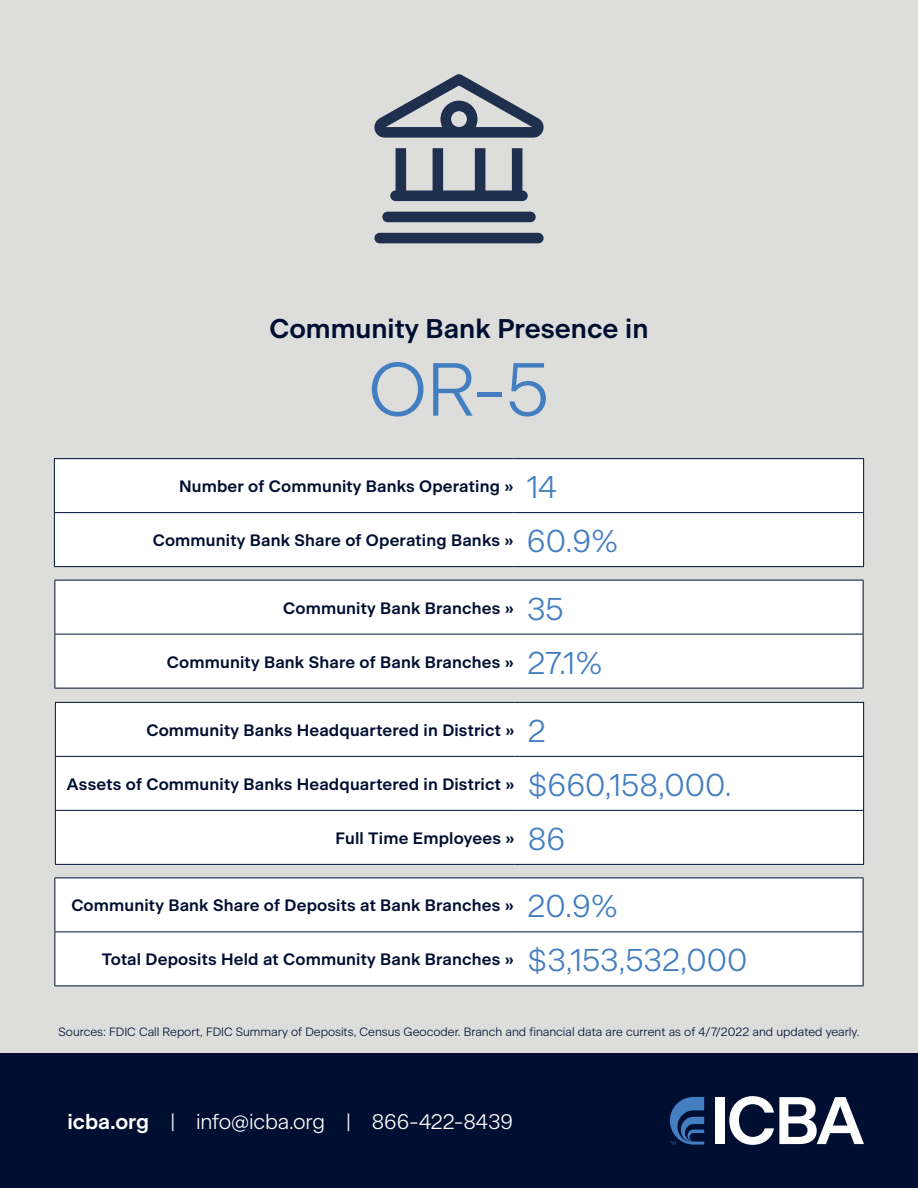
<style>
.page{position:relative;width:918px;height:1188px;background:#fff}
.page>*{position:absolute;margin:0;border:0;box-sizing:border-box;transform-origin:0 0}
.state{font:300 75px "Beausite Classic";color:#437ec1}
.stat{font:300 31.5px "Beausite Classic";color:#437ec1}
.heading{font:600 27px "Beausite Classic";color:#000e31}
.t1{font:300 21px "Beausite Classic";letter-spacing:-.005em;color:#fff}
.stat_text{font:600 16.5px "Beausite Classic";letter-spacing:.01em;color:#000e31}
.t2{font:300 12px "Beausite Classic";color:#000e31}
.s1{font-weight:600}
</style>
<div class="page">
<div style="left:0;top:0;width:918px;height:1053px;background:#dddddb"></div>
<div style="left:0;top:1053px;width:918px;height:135px;background:#000e31"></div>
<div style="left:715px;top:1097px;width:9px;height:47px;background:#fff"></div>
<svg style="left:729px;top:1096px;width:135px;height:49px"></svg>
<svg style="left:670px;top:1097px;width:34px;height:48px"></svg>
<div style="left:55px;top:460px;width:808px;height:106px;background:#fff"></div>
<hr style="left:54px;top:458px;width:459px;height:1px;background:#000e31">
<hr style="left:54px;top:459px;width:1px;height:53px;background:#000e31">
<hr style="left:513px;top:458px;width:351px;height:1px;background:#000e31">
<hr style="left:863px;top:459px;width:1px;height:53px;background:#000e31">
<hr style="left:54px;top:512px;width:459px;height:1px;background:#000e31">
<hr style="left:54px;top:513px;width:1px;height:53px;background:#000e31">
<hr style="left:513px;top:512px;width:351px;height:1px;background:#000e31">
<hr style="left:863px;top:513px;width:1px;height:53px;background:#000e31">
<hr style="left:54px;top:566px;width:459px;height:1px;background:#000e31">
<hr style="left:513px;top:566px;width:351px;height:1px;background:#000e31">
<div style="left:55px;top:581px;width:808px;height:107px;background:#fff"></div>
<hr style="left:54px;top:580px;width:460px;height:1px;background:#000e31">
<hr style="left:54px;top:580px;width:1px;height:54px;background:#000e31">
<hr style="left:514px;top:580px;width:349px;height:1px;background:#000e31">
<hr style="left:863px;top:580px;width:1px;height:54px;background:#000e31">
<hr style="left:54px;top:634px;width:460px;height:1px;background:#000e31">
<hr style="left:54px;top:634px;width:1px;height:54px;background:#000e31">
<hr style="left:514px;top:634px;width:349px;height:1px;background:#000e31">
<hr style="left:863px;top:634px;width:1px;height:54px;background:#000e31">
<hr style="left:54px;top:688px;width:460px;height:1px;background:#000e31">
<hr style="left:514px;top:688px;width:349px;height:1px;background:#000e31">
<div style="left:55px;top:879px;width:808px;height:107px;background:#fff"></div>
<hr style="left:54px;top:878px;width:460px;height:1px;background:#000e31">
<hr style="left:54px;top:878px;width:1px;height:54px;background:#000e31">
<hr style="left:514px;top:878px;width:349px;height:1px;background:#000e31">
<hr style="left:863px;top:878px;width:1px;height:54px;background:#000e31">
<hr style="left:54px;top:932px;width:460px;height:1px;background:#000e31">
<hr style="left:54px;top:932px;width:1px;height:54px;background:#000e31">
<hr style="left:514px;top:932px;width:349px;height:1px;background:#000e31">
<hr style="left:863px;top:932px;width:1px;height:54px;background:#000e31">
<hr style="left:54px;top:986px;width:460px;height:1px;background:#000e31">
<hr style="left:514px;top:986px;width:349px;height:1px;background:#000e31">
<div style="left:56px;top:703px;width:807px;height:161px;background:#fff"></div>
<hr style="left:55px;top:702px;width:459px;height:1px;background:#000e31">
<hr style="left:55px;top:703px;width:1px;height:53px;background:#000e31">
<hr style="left:514px;top:702px;width:350px;height:1px;background:#000e31">
<hr style="left:863px;top:703px;width:1px;height:53px;background:#000e31">
<hr style="left:55px;top:756px;width:459px;height:1px;background:#000e31">
<hr style="left:55px;top:757px;width:1px;height:53px;background:#000e31">
<hr style="left:514px;top:756px;width:350px;height:1px;background:#000e31">
<hr style="left:863px;top:757px;width:1px;height:53px;background:#000e31">
<hr style="left:55px;top:810px;width:459px;height:1px;background:#000e31">
<hr style="left:55px;top:811px;width:1px;height:53px;background:#000e31">
<hr style="left:514px;top:810px;width:350px;height:1px;background:#000e31">
<hr style="left:863px;top:811px;width:1px;height:53px;background:#000e31">
<hr style="left:55px;top:864px;width:459px;height:1px;background:#000e31">
<hr style="left:514px;top:864px;width:350px;height:1px;background:#000e31">
<svg style="left:374px;top:74px;width:170px;height:169px"></svg>
<p class="heading" style="left:270px;top:308px;width:380px">Community Bank Presence in</p>
<p class="state" style="left:369px;top:333px;width:182px">OR-5</p>
<p class="stat_text" style="left:179px;top:474px;width:336px">Number of Community Banks Operating »</p>
<p class="stat" style="left:527px;top:463px;width:32px">14</p>
<p class="stat_text" style="left:153px;top:528px;width:362px">Community Bank Share of Operating Banks »</p>
<p class="stat" style="left:527px;top:517px;width:93px">60.9%</p>
<p class="stat_text" style="left:283px;top:595px;width:232px">Community Bank Branches »</p>
<p class="stat" style="left:527px;top:585px;width:38px">35</p>
<p class="stat_text" style="left:167px;top:649px;width:348px">Community Bank Share of Bank Branches »</p>
<p class="stat" style="left:527px;top:639px;width:77px">27.1%</p>
<p class="stat_text" style="left:146px;top:718px;width:370px">Community Banks Headquartered in District »</p>
<p class="stat" style="left:528px;top:707px;width:19px">2</p>
<p class="stat_text" style="left:67px;top:772px;width:449px">Assets of Community Banks Headquartered in District »</p>
<p class="stat" style="left:528px;top:761px;width:205px">$660,158,000.</p>
<p class="stat_text" style="left:335px;top:826px;width:180px">Full Time Employees »</p>
<p class="stat" style="left:528px;top:815px;width:39px">86</p>
<p class="stat_text" style="left:71px;top:893px;width:444px">Community Bank Share of Deposits at Bank Branches »</p>
<p class="stat" style="left:527px;top:883px;width:92px">20.9%</p>
<p class="stat_text" style="left:102px;top:947px;width:414px">Total Deposits Held at Community Bank Branches »</p>
<p class="stat" style="left:527px;top:937px;width:221px">$3,153,532,000</p>
<p class="t2" style="left:59px;top:1022px;width:802px">Sources: FDIC Call Report, FDIC Summary of Deposits, Census Geocoder. Branch and financial data are current as of 4/7/2022 and updated yearly.</p>
<p class="t1" style="left:68px;top:1106px;width:447px"><span class="s1">icba.org</span> | info@icba.org | 866-422-8439</p>
</div>
